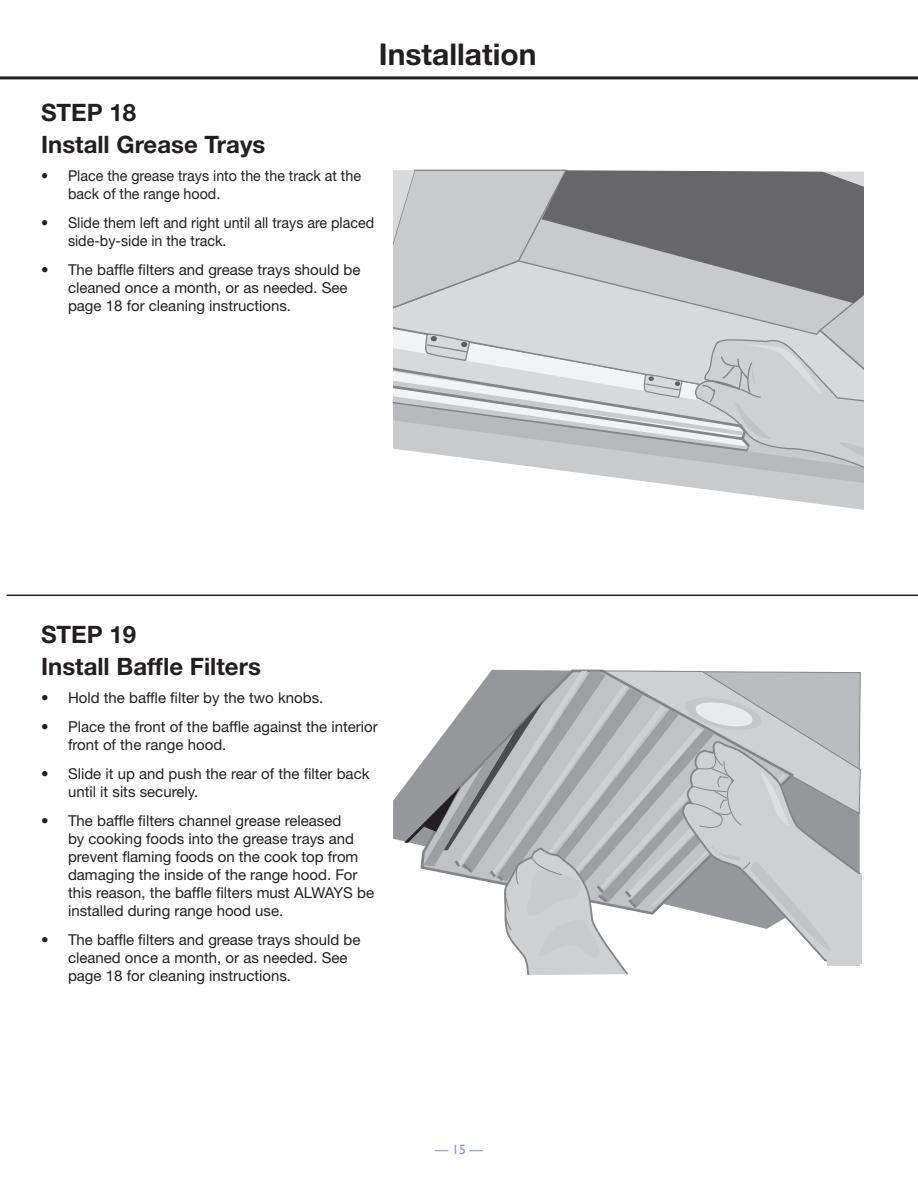
<style>
.page{position:relative;width:918px;height:1188px;background:#fff}
.page>*{position:absolute;margin:0;border:0;box-sizing:border-box;transform-origin:0 0}
.t1{font:700 30px "Helvetica Neue LT Std";color:#231f20}
.t2{font:700 24px "Helvetica Neue LT Std";color:#231f20}
.t3{font:15px/18px "Helvetica Neue LT Std";color:#231f20}
.t4{font:15px/18px "Helvetica Neue LT Std";color:#231f20;scale:.95 1}
.t5{font:13.5px "Gill Sans";color:#8e95c3}
</style>
<div class="page">
<hr style="left:0;top:76px;width:918px;height:3px;background:#231f20">
<hr style="left:6px;top:595px;width:912px;height:1px;background:#231f20">
<svg style="left:393px;top:786px;width:11px;height:56px"></svg>
<svg style="left:404px;top:670px;width:457px;height:306px"></svg>
<div style="left:827px;top:958px;width:33px;height:7px;background:#cfd0d2"></div>
<div style="left:855px;top:874px;width:7px;height:90px;background:#cfd0d2"></div>
<svg style="left:393px;top:169px;width:471px;height:341px"></svg>
<p class="t1" style="left:379px;top:35px;width:159px">Installation</p>
<p class="t2" style="left:41px;top:97px;width:97px">STEP 18</p>
<p class="t2" style="left:41px;top:129px;width:226px">Install Grease Trays</p>
<p class="t4" style="left:68px;top:167px;width:310px;text-indent:-27px">• Place the grease trays into the the track at the back of the range hood.</p>
<p class="t4" style="left:68px;top:214px;width:324px;text-indent:-27px">• Slide them left and right until all trays are placed side-by-side in the track.</p>
<p class="t3" style="left:68px;top:260px;width:294px;text-indent:-27px">• The baffle filters and grease trays should be cleaned once a month, or as needed. See page 18 for cleaning instructions.</p>
<p class="t2" style="left:41px;top:619px;width:97px">STEP 19</p>
<p class="t2" style="left:41px;top:651px;width:221px">Install Baffle Filters</p>
<p class="t3" style="left:41px;top:689px;width:284px">• Hold the baffle filter by the two knobs.</p>
<p class="t3" style="left:68px;top:718px;width:311px;text-indent:-27px">• Place the front of the baffle against the interior front of the range hood.</p>
<p class="t3" style="left:68px;top:764px;width:303px;text-indent:-27px">• Slide it up and push the rear of the filter back until it sits securely.</p>
<p class="t3" style="left:68px;top:811px;width:308px;text-indent:-27px">• The baffle filters channel grease released<br>by cooking foods into the grease trays and prevent flaming foods on the cook top from damaging the inside of the range hood. For this reason, the baffle filters must ALWAYS be installed during range hood use.</p>
<p class="t3" style="left:68px;top:930px;width:294px;text-indent:-27px">• The baffle filters and grease trays should be cleaned once a month, or as needed. See page 18 for cleaning instructions.</p>
<p class="t5" style="left:435px;top:1142px;width:50px">— 15 —</p>
</div>
